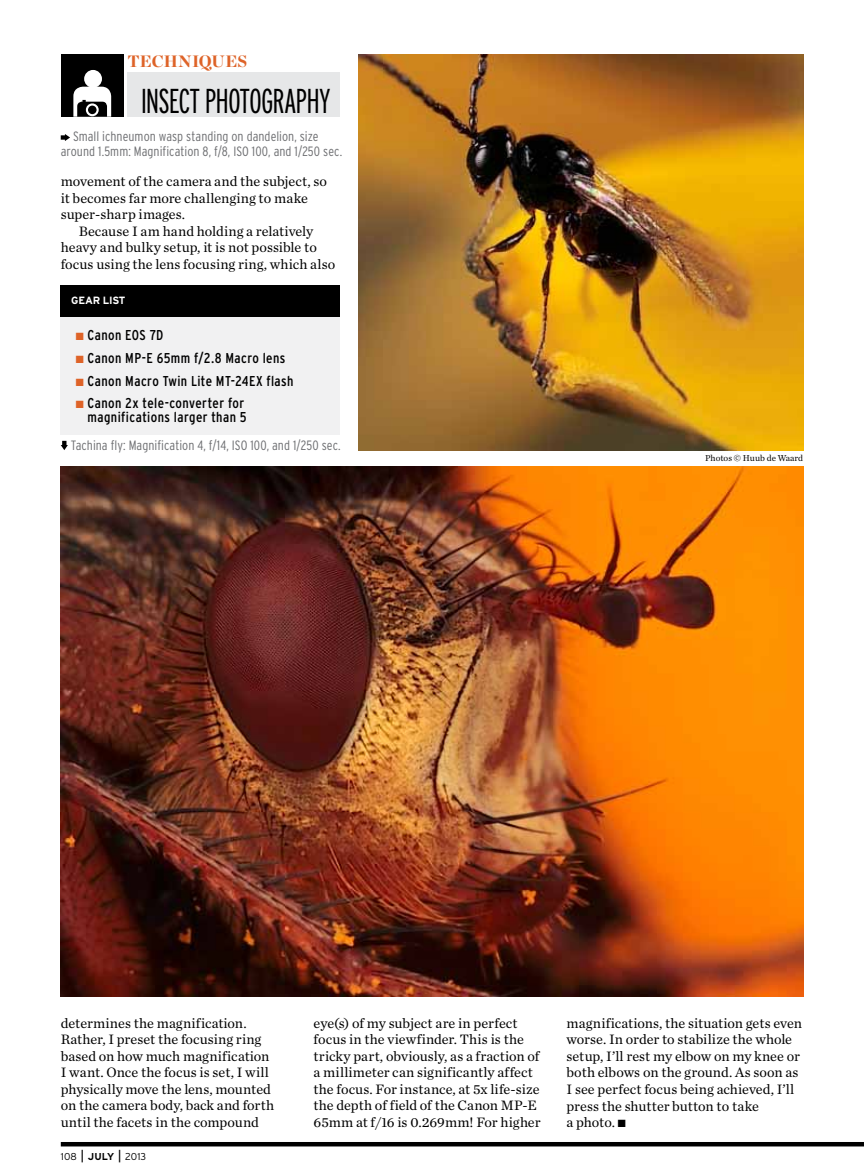
<style>
.page{position:relative;width:864px;height:1175px;background:#fff}
.page>*{position:absolute;margin:0;border:0;box-sizing:border-box;transform-origin:0 0}
.t1{font:300 extra-condensed 34.5px "Interstate";letter-spacing:-.03em;color:#000}
.t2{font:900 16.5px "Chronicle Display";color:#de6328}
.t3{font:14.25px/16.5px "Chronicle Text O1";color:#000}
.t4{font:condensed 14.25px/13.5px "Interstate";letter-spacing:.03em;color:#000;text-align:right}
.t5{font:300 condensed 13.5px/15px "Interstate";letter-spacing:.005em;color:#6d6e71}
.t6{font:700 10.5px "Interstate";color:#fff}
.t7{font:300 10.05px "Interstate";letter-spacing:.005em;color:#000}
.t8{font:9px "Chronicle Text O1";color:#000}
.s1{color:#de6328}
.s2{font-weight:400;font-stretch:condensed;font-size:12.75px}
.s3{font-weight:700}
</style>
<div class="page">
<hr style="left:61px;top:1142px;width:803px;height:4px;background:#000">
<div style="left:128px;top:72px;width:212px;height:45px;background:#e6e7e8"></div>
<div style="left:61px;top:54px;width:62px;height:63px;background:#000"></div>
<svg style="left:73px;top:87px;width:38px;height:30px"></svg>
<div style="left:84px;top:70px;width:18px;height:18px;background:#fff;border-radius:50%"></div>
<div style="left:86px;top:103px;width:13px;height:13px;border:2px solid #fff;border-radius:50%"></div>
<img style="left:359px;top:54px;width:444px;height:396px">
<img style="left:61px;top:466px;width:742px;height:530px">
<div style="left:61px;top:316px;width:279px;height:118px;background:#f1f1f2"></div>
<div style="left:61px;top:285px;width:279px;height:31px;background:#000"></div>
<svg style="left:61px;top:134px;width:9px;height:7px"></svg>
<svg style="left:61px;top:441px;width:7px;height:9px"></svg>
<p class="t2" style="left:128px;top:51px;width:121px">TECHNIQUES</p>
<h1 class="t1" style="left:141px;top:81px;width:191px">INSECT PHOTOGRAPHY</h1>
<p class="t5" style="left:61px;top:129px;width:283px;text-indent:12px">Small ichneumon wasp standing on dandelion, size around 1.5mm: Magnification 8, f/8, ISO 100, and 1/250 sec.</p>
<p class="t3" style="left:61px;top:173px;width:268px">movement of the camera and the subject, so it becomes far more challenging to make super-sharp images.</p>
<p class="t3" style="left:61px;top:222px;width:276px;text-indent:18px">Because I am hand holding a relatively heavy and bulky setup, it is not possible to focus using the lens focusing ring, which also</p>
<p class="t6" style="left:71px;top:295px;width:56px">GEAR LIST</p>
<p class="t4" style="left:76px;top:328px;width:89px"><span class="s1">■</span> Canon EOS 7D</p>
<p class="t4" style="left:76px;top:351px;width:211px"><span class="s1">■</span> Canon MP-E 65mm f/2.8 Macro lens</p>
<p class="t4" style="left:76px;top:374px;width:219px"><span class="s1">■</span> Canon Macro Twin Lite MT-24EX flash</p>
<p class="t4" style="left:76px;top:396px;width:172px"><span class="s1">■</span> Canon 2x tele-converter for magnifications larger than 5</p>
<p class="t5" style="left:71px;top:438px;width:271px">Tachina fly: Magnification 4, f/14, ISO 100, and 1/250 sec.</p>
<p class="t8" style="left:705px;top:452px;width:100px">Photos © Huub de Waard</p>
<p class="t3" style="left:61px;top:1014px;width:215px">determines the magnification.<br>Rather, I preset the focusing ring based on how much magnification I want. Once the focus is set, I will physically move the lens, mounted on the camera body, back and forth until the facets in the compound</p>
<p class="t3" style="left:314px;top:1014px;width:228px">eye(s) of my subject are in perfect focus in the viewfinder. This is the tricky part, obviously, as a fraction of a millimeter can significantly affect the focus. For instance, at 5x life-size the depth of field of the Canon MP-E 65mm at f/16 is 0.269mm! For higher</p>
<p class="t3" style="left:567px;top:1014px;width:237px">magnifications, the situation gets even worse. In order to stabilize the whole setup, I’ll rest my elbow on my knee or both elbows on the ground. As soon as I see perfect focus being achieved, I’ll press the shutter button to take<br>a photo. ■</p>
<p class="t7" style="left:61px;top:1150px;width:87px">108 <span class="s2">|</span> <span class="s3">JULY</span> <span class="s2">|</span> 2013</p>
</div>
